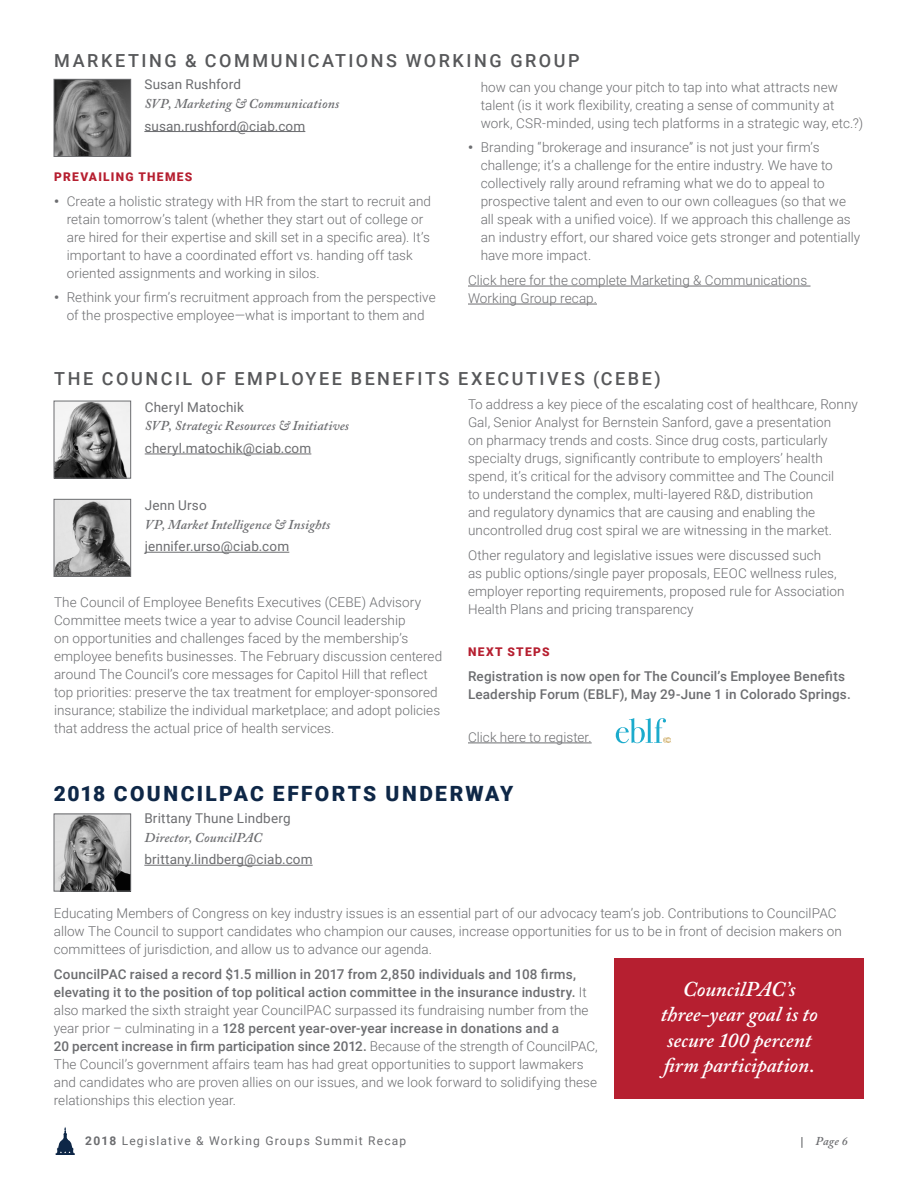
<style>
.page{position:relative;width:918px;height:1188px;background:#fff}
.page>*{position:absolute;margin:0;border:0;box-sizing:border-box;transform-origin:0 0}
.Pullout_Text{font:italic 600 21px/25.2px "Adobe Caslon Pro";color:#fff;text-align:center}
.Main_Body{font:900 21px "Roboto";letter-spacing:.11em;color:#0e2747}
.Main_Body-2{font:500 18px "Roboto";letter-spacing:.14em;color:#57585a}
.Main_Body-3{font:300 13.5px/18px "Roboto";letter-spacing:.005em;color:#6c6d70}
.Bullets{font:300 13.5px/18px "Roboto";letter-spacing:.005em;color:#6c6d70}
.Main_Body-4{font:13.5px "Roboto";letter-spacing:.01em;color:#6c6d70}
.Main_Body-5{font:italic 600 13.5px "Adobe Caslon Pro";letter-spacing:.01em;color:#6c6d70}
.Main_Body-6{font:500 13.5px/18px "Roboto";letter-spacing:.015em;color:#6c6d70}
.t1{font:12px "Roboto";letter-spacing:.1em;color:#6c6d70}
.Main_Body-7{font:900 12px "Roboto";letter-spacing:.105em;color:#b61f30}
.t2{font:italic 600 12px "Adobe Caslon Pro";color:#6c6d70}
.s1{font-weight:900}
.s2{font-weight:500}
.s3{font-weight:700}
</style>
<div class="page">
<svg style="left:56px;top:1127px;width:19px;height:28px"></svg>
<hr style="left:144px;top:865px;width:169px;height:1px;background:#6c6d70">
<hr style="left:468px;top:743px;width:124px;height:1px;background:#6c6d70">
<img style="left:56px;top:403px;width:73px;height:73px">
<div style="left:54px;top:401px;width:77px;height:77px;border:1px solid #6c6d70"></div>
<hr style="left:145px;top:454px;width:166px;height:1px;background:#6c6d70">
<img style="left:56px;top:501px;width:73px;height:74px">
<div style="left:54px;top:499px;width:77px;height:78px;border:1px solid #6c6d70"></div>
<hr style="left:145px;top:552px;width:144px;height:1px;background:#6c6d70">
<hr style="left:144px;top:131px;width:161px;height:1px;background:#6c6d70">
<hr style="left:468px;top:286px;width:343px;height:1px;background:#6c6d70">
<hr style="left:468px;top:304px;width:129px;height:1px;background:#6c6d70">
<img style="left:56px;top:81px;width:73px;height:74px">
<div style="left:54px;top:79px;width:77px;height:78px;border:1px solid #6c6d70"></div>
<img style="left:56px;top:816px;width:73px;height:73px">
<div style="left:54px;top:814px;width:77px;height:77px;border:1px solid #6c6d70"></div>
<div style="left:615px;top:958px;width:249px;height:141px;background:#b61f30"></div>
<svg style="left:616px;top:718px;width:56px;height:25px"></svg>
<p class="Main_Body-2" style="left:54px;top:48px;width:527px">MARKETING &amp; COMMUNICATIONS WORKING GROUP</p>
<p class="Main_Body-4" style="left:144px;top:75px;width:98px">Susan Rushford</p>
<p class="Main_Body-5" style="left:144px;top:95px;width:196px">SVP, Marketing &amp; Communications</p>
<p class="Main_Body-4" style="left:144px;top:116px;width:162px">susan.rushford@ciab.com</p>
<p class="Main_Body-7" style="left:54px;top:168px;width:140px">PREVAILING THEMES</p>
<p class="Bullets" style="left:67px;top:191px;width:366px;text-indent:-13px"><span class="s1">•</span> Create a holistic strategy with HR from the start to recruit and retain tomorrow’s talent (whether they start out of college or are hired for their expertise and skill set in a specific area). It’s important to have a coordinated effort vs. handing off task oriented assignments and working in silos.</p>
<p class="Bullets" style="left:54px;top:288px;width:383px;text-align:center"><span class="s1">•</span> Rethink your firm’s recruitment approach from the perspective of the prospective employee—what is important to them and</p>
<p class="Bullets" style="left:481px;top:77px;width:384px">how can you change your pitch to tap into what attracts new talent (is it work flexibility, creating a sense of community at work, CSR-minded, using tech platforms in a strategic way, etc.?)</p>
<p class="Bullets" style="left:481px;top:138px;width:381px;text-indent:-13px"><span class="s1">•</span> Branding “brokerage and insurance” is not just your firm’s challenge; it’s a challenge for the entire industry. We have to collectively rally around reframing what we do to appeal to prospective talent and even to our own colleagues (so that we all speak with a unified voice). If we approach this challenge as an industry effort, our shared voice gets stronger and potentially have more impact.</p>
<p class="Main_Body-3" style="left:468px;top:271px;width:341px">Click here for the complete Marketing &amp; Communications<br>Working Group recap.</p>
<p class="Main_Body-2" style="left:54px;top:366px;width:608px">THE COUNCIL OF EMPLOYEE BENEFITS EXECUTIVES (CEBE)</p>
<p class="Main_Body-4" style="left:145px;top:397px;width:101px">Cheryl Matochik</p>
<p class="Main_Body-5" style="left:145px;top:418px;width:206px">SVP, Strategic Resources &amp; Initiatives</p>
<p class="Main_Body-4" style="left:145px;top:439px;width:168px">cheryl.matochik@ciab.com</p>
<p class="Main_Body-4" style="left:145px;top:496px;width:64px">Jenn Urso</p>
<p class="Main_Body-5" style="left:145px;top:516px;width:187px">VP, Market Intelligence &amp; Insights</p>
<p class="Main_Body-4" style="left:145px;top:537px;width:146px">jennifer.urso@ciab.com</p>
<p class="Main_Body-3" style="left:54px;top:593px;width:390px">The Council of Employee Benefits Executives (CEBE) Advisory Committee meets twice a year to advise Council leadership<br>on opportunities and challenges faced by the membership’s employee benefits businesses. The February discussion centered around The Council’s core messages for Capitol Hill that reflect top priorities: preserve the tax treatment for employer-sponsored insurance; stabilize the individual marketplace; and adopt policies that address the actual price of health services.</p>
<p class="Main_Body-3" style="left:468px;top:395px;width:391px">To address a key piece of the escalating cost of healthcare, Ronny Gal, Senior Analyst for Bernstein Sanford, gave a presentation<br>on pharmacy trends and costs. Since drug costs, particularly specialty drugs, significantly contribute to employers’ health spend, it’s critical for the advisory committee and The Council<br>to understand the complex, multi-layered R&amp;D, distribution<br>and regulatory dynamics that are causing and enabling the uncontrolled drug cost spiral we are witnessing in the market.</p>
<p class="Main_Body-3" style="left:468px;top:546px;width:378px">Other regulatory and legislative issues were discussed such<br>as public options/single payer proposals, EEOC wellness rules, employer reporting requirements, proposed rule for Association Health Plans and pricing transparency</p>
<p class="Main_Body-7" style="left:468px;top:644px;width:83px">NEXT STEPS</p>
<p class="Main_Body-6" style="left:468px;top:667px;width:384px">Registration is now open for The Council’s Employee Benefits<br>Leadership Forum (EBLF), May 29-June 1 in Colorado Springs.</p>
<p class="Main_Body-3" style="left:468px;top:728px;width:125px">Click here to register.</p>
<p class="Main_Body" style="left:54px;top:778px;width:461px">2018 COUNCILPAC EFFORTS UNDERWAY</p>
<p class="Main_Body-4" style="left:144px;top:809px;width:148px">Brittany Thune Lindberg</p>
<p class="Main_Body-5" style="left:144px;top:829px;width:119px">Director, CouncilPAC</p>
<p class="Main_Body-4" style="left:144px;top:850px;width:170px">brittany.lindberg@ciab.com</p>
<p class="Main_Body-3" style="left:54px;top:904px;width:790px">Educating Members of Congress on key industry issues is an essential part of our advocacy team’s job. Contributions to CouncilPAC allow The Council to support candidates who champion our causes, increase opportunities for us to be in front of decision makers on committees of jurisdiction, and allow us to advance our agenda.</p>
<p class="Main_Body-3" style="left:54px;top:965px;width:545px"><span class="s2">CouncilPAC raised a record $1.5 million in 2017 from 2,850 individuals and 108 firms, elevating it to the position of top political action committee in the insurance industry.</span> It also marked the sixth straight year CouncilPAC surpassed its fundraising number from the year prior – culminating in a <span class="s2">128 percent year-over-year increase in donations and a<br>20 percent increase in firm participation since 2012.</span> Because of the strength of CouncilPAC, The Council’s government affairs team has had great opportunities to support lawmakers and candidates who are proven allies on our issues, and we look forward to solidifying these relationships this election year.</p>
<p class="Pullout_Text" style="left:661px;top:976px;width:158px">CouncilPAC’s three-year goal is to secure 100 percent firm participation.</p>
<p class="t1" style="left:85px;top:1132px;width:322px"><span class="s3">2018</span> Legislative &amp; Working Groups Summit Recap</p>
<p class="t2" style="left:815px;top:1133px;width:34px">Page 6</p>
</div>
